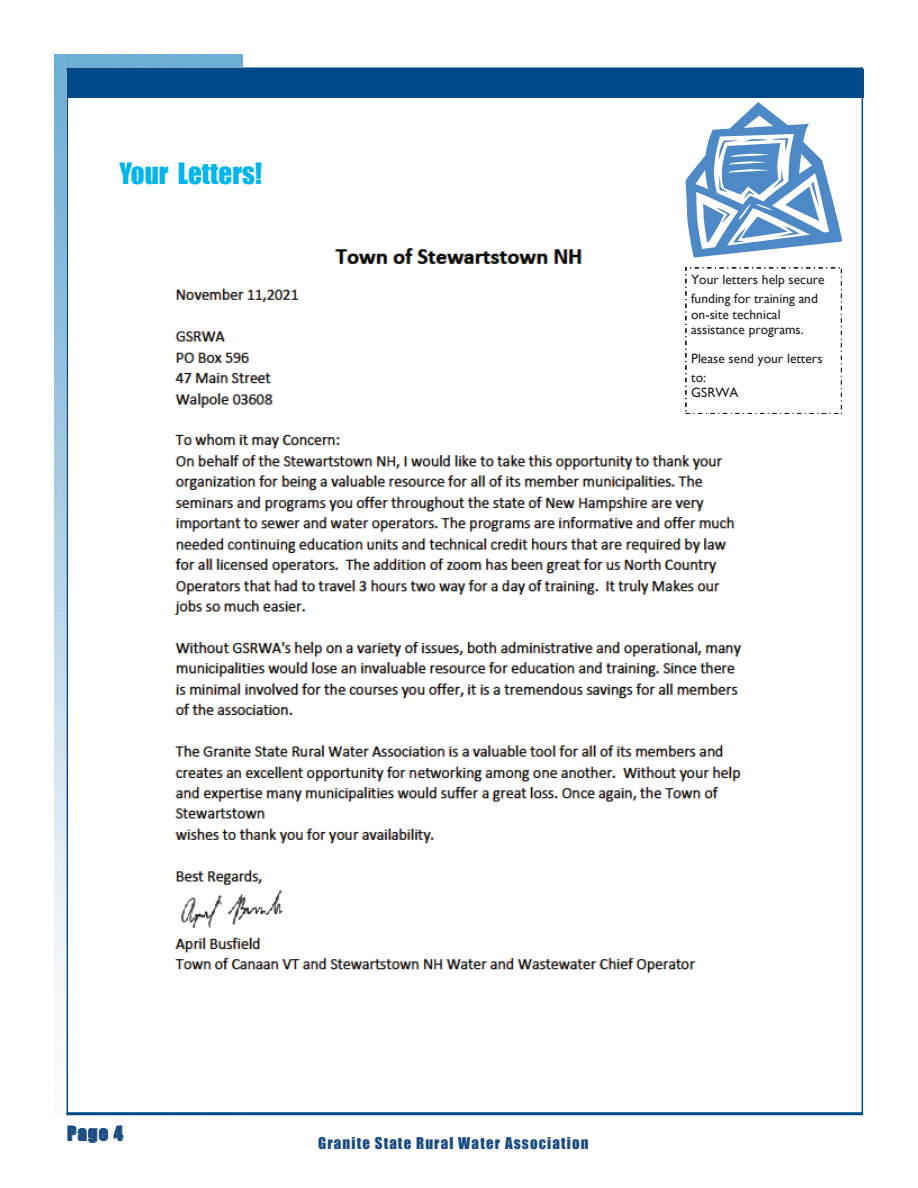
<style>
.page{position:relative;width:918px;height:1188px;background:#fff}
.page>*{position:absolute;margin:0;border:0;box-sizing:border-box;transform-origin:0 0}
.t1{font:27px "Impact";color:#00b5ec}
.t2{font:18px "Impact";color:#1b4c81}
.t3{font:15px "Impact";letter-spacing:.075em;color:#1b4c81}
.t4{font:13.5px/18.8px "Gill Sans";color:#231f20}
</style>
<div class="page">
<img style="left:54px;top:54px;width:189px;height:1062px">
<div style="left:67px;top:68px;width:796px;height:1047px;background:#fff"></div>
<hr style="left:67px;top:68px;width:1px;height:1047px;background:#004b87">
<hr style="left:862px;top:68px;width:1px;height:1047px;background:#004b87">
<hr style="left:67px;top:68px;width:796px;height:2px;background:#004b87">
<hr style="left:67px;top:1112px;width:796px;height:3px;background:#004b87">
<div style="left:68px;top:69px;width:796px;height:28px;background:#004b87"></div>
<svg style="left:68px;top:1126px;width:40px;height:17px"></svg>
<svg style="left:114px;top:1125px;width:9px;height:16px"></svg>
<img style="left:174px;top:248px;width:629px;height:725px">
<svg style="left:686px;top:102px;width:156px;height:156px"></svg>
<svg style="left:686px;top:268px;width:156px;height:146px"></svg>
<h1 class="t1" style="left:119px;top:153px;width:144px">Your Letters!</h1>
<p class="t4" style="left:691px;top:270px;width:135px">Your letters help secure funding for training and</p>
<p class="t4" style="left:691px;top:306px;width:114px;line-height:15.6px">on-site technical assistance programs.</p>
<p class="t4" style="left:691px;top:349px;width:133px">Please send your letters to:</p>
<p class="t4" style="left:691px;top:383px;width:49px">GSRWA</p>
<h2 class="t2" style="left:67px;top:1119px;width:57px">Page 4</h2>
<p class="t3" style="left:318px;top:1131px;width:272px">Granite State Rural Water Association</p>
</div>
